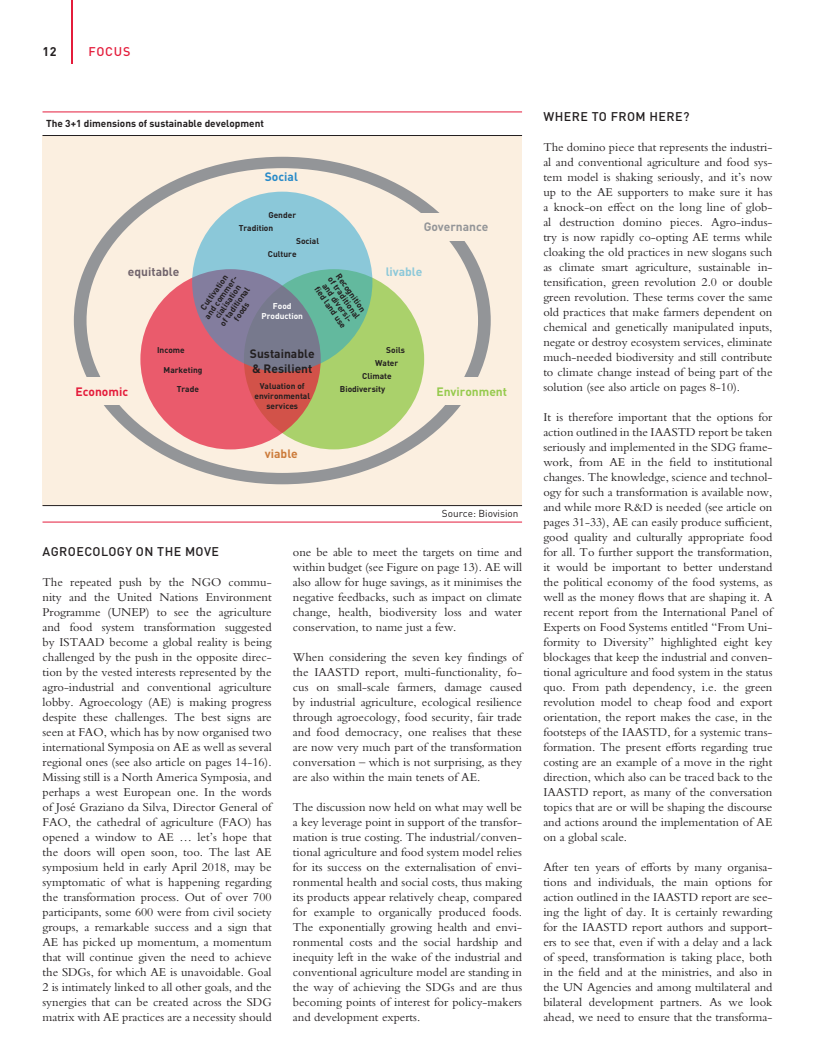
<style>
.page{position:relative;width:815px;height:1063px;background:#fff}
.page>*{position:absolute;margin:0;border:0;box-sizing:border-box;transform-origin:0 0}
.t1{font:12.5px/15px "Bembo Std";color:#231f20;text-align:justify}
.t2{font:500 12.5px "DIN Pro";letter-spacing:.035em;color:#231f20}
.t3{font:500 12.5px "DIN Pro";letter-spacing:.06em;color:#e41c3b}
.t4{font:700 12.5px "DIN Pro";color:#231f20}
.t5{font:700 12px/14.5px "DIN Pro";color:#231f20}
.t6{font:700 12px "DIN Pro";color:#96ca4e}
.t7{font:700 12px "DIN Pro";color:#939598}
.t8{font:700 12px "DIN Pro";color:#71646c}
.t9{font:700 12px "DIN Pro";color:#e41c3b}
.t10{font:700 12px "DIN Pro";color:#1ca1d2}
.t11{font:700 12px "DIN Pro";color:#288ac8}
.t12{font:700 12px "DIN Pro";color:#cc7b3a}
.t13{font:700 10px "DIN Pro";color:#231f20}
.t14{font:10px "DIN Pro";color:#231f20}
.t15{font:700 8.38px/8.4px "DIN Pro";color:#231f20}
.t16{font:700 8.38px/10px "DIN Pro";color:#fff;text-align:center}
</style>
<div class="page">
<hr style="left:71px;top:0;width:2px;height:64px;background:#e41c3b">
<svg style="left:43px;top:506px;width:479px;height:16px"></svg>
<div style="left:43px;top:136px;width:479px;height:370px;background:#fbefe0"></div>
<hr style="left:43px;top:135px;width:479px;height:1px;background:#231f20">
<hr style="left:43px;top:522px;width:479px;height:1px;background:#e41c3b">
<hr style="left:43px;top:505px;width:479px;height:1px;background:#231f20">
<hr style="left:43px;top:112px;width:479px;height:1px;background:#e41c3b">
<svg style="left:74px;top:157px;width:417px;height:327px"></svg>
<div style="left:244px;top:269px;width:180px;height:180px;background:#aad16b;border-radius:50%"></div>
<svg style="left:140px;top:269px;width:181px;height:180px;fill:#ea5b6c"></svg>
<svg style="left:192px;top:192px;width:180px;height:180px"></svg>
<div style="left:436px;top:377px;width:79px;height:28px;background:#fbefe0"></div>
<div style="left:49px;top:377px;width:79px;height:28px;background:#fbefe0"></div>
<div style="left:417px;top:213px;width:79px;height:27px;background:#fbefe0"></div>
<p class="t4" style="left:43px;top:43px;width:16px">12</p>
<p class="t3" style="left:89px;top:43px;width:43px">FOCUS</p>
<p class="t13" style="left:46px;top:116px;width:219px">The 3+1 dimensions of sustainable development</p>
<p class="t11" style="left:265px;top:169px;width:35px">Social</p>
<p class="t15" style="left:268px;top:210px;width:29px">Gender</p>
<p class="t15" style="left:268px;top:250px;width:30px">Culture</p>
<p class="t15" style="left:239px;top:223px;width:36px">Tradition</p>
<p class="t15" style="left:296px;top:236px;width:24px">Social</p>
<p class="t7" style="left:424px;top:219px;width:66px">Governance</p>
<p class="t8" style="left:128px;top:263px;width:53px">equitable</p>
<p class="t10" style="left:386px;top:263px;width:38px">livable</p>
<p class="t15" style="left:196px;top:310px;width:53px;text-align:center;rotate:-55deg">Cultivation and commer&shy;cialisation<br>of taditional foods</p>
<p class="t15" style="left:341px;top:270px;width:51px;rotate:55deg">Recognition of traditional and diversi&shy;fi ed land use</p>
<p class="t16" style="left:261px;top:300px;width:43px">Food<br>Production</p>
<p class="t5" style="left:250px;top:346px;width:66px">Sustainable &amp; Resilient</p>
<p class="t15" style="left:386px;top:345px;width:20px">Soils</p>
<p class="t15" style="left:157px;top:345px;width:29px">Income</p>
<p class="t15" style="left:177px;top:385px;width:24px">Trade</p>
<p class="t15" style="left:362px;top:356px;width:38px;line-height:13.1px;text-indent:13px">Water<br>Climate</p>
<p class="t15" style="left:164px;top:365px;width:40px">Marketing</p>
<p class="t15" style="left:254px;top:381px;width:57px;line-height:10px;text-align:center">Valuation of environmental services</p>
<p class="t15" style="left:340px;top:385px;width:47px">Biodiversity</p>
<p class="t9" style="left:75px;top:383px;width:54px">Economic</p>
<p class="t6" style="left:436px;top:383px;width:72px">Environment</p>
<p class="t12" style="left:265px;top:446px;width:34px">viable</p>
<p class="t14" style="left:442px;top:506px;width:78px">Source: Biovision</p>
<p class="t2" style="left:43px;top:543px;width:178px">AGROECOLOGY ON THE MOVE</p>
<p class="t1" style="left:43px;top:575px;width:231px">The repeated push by the NGO commu&shy;nity and the United Nations Environment Programme (UNEP) to see the agriculture and food system transformation suggested by ISTAAD become a global reality is being challenged by the push in the opposite direc&shy;tion by the vested interests represented by the agro-industrial and conventional agriculture lobby. Agroecology (AE) is making progress despite these challenges. The best signs are seen at FAO, which has by now organised two international Symposia on AE as well as several regional ones (see also article on pages 14-16).<br>Missing still is a North America Symposia, and perhaps a west European one. In the words of José Graziano da Silva, Director General of FAO, the cathedral of agriculture (FAO) has opened a window to AE … let’s hope that the doors will open soon, too. The last AE symposium held in early April 2018, may be symptomatic of what is happening regarding the transformation process. Out of over 700 participants, some 600 were from civil society groups, a remarkable success and a sign that AE has picked up momentum, a momentum that will continue given the need to achieve the SDGs, for which AE is unavoidable. Goal 2 is intimately linked to all other goals, and the synergies that can be created across the SDG matrix with AE practices are a necessity should</p>
<p class="t1" style="left:293px;top:545px;width:231px">one be able to meet the targets on time and within budget (see Figure on page 13). AE will also allow for huge savings, as it minimises the negative feedbacks, such as impact on climate change, health, biodiversity loss and water conservation, to name just a few.</p>
<p class="t1" style="left:293px;top:650px;width:231px">When considering the seven key findings of the IAASTD report, multi-functionality, fo&shy;cus on small-scale farmers, damage caused by industrial agriculture, ecological resilience through agroecology, food security, fair trade and food democracy, one realises that these are now very much part of the transformation conversation – which is not surprising, as they are also within the main tenets of AE.</p>
<p class="t1" style="left:293px;top:800px;width:231px">The discussion now held on what may well be a key leverage point in support of the transfor&shy;mation is true costing. The industrial/conven&shy;tional agriculture and food system model relies for its success on the externalisation of envi&shy;ronmental health and social costs, thus making its products appear relatively cheap, compared for example to organically produced foods.<br>The exponentially growing health and envi&shy;ronmental costs and the social hardship and inequity left in the wake of the industrial and conventional agriculture model are standing in the way of achieving the SDGs and are thus becoming points of interest for policy-makers and development experts.</p>
<p class="t2" style="left:543px;top:108px;width:148px">WHERE TO FROM HERE?</p>
<p class="t1" style="left:543px;top:140px;width:231px">The domino piece that represents the industri&shy;al and conventional agriculture and food sys&shy;tem model is shaking seriously, and it’s now up to the AE supporters to make sure it has a knock-on effect on the long line of glob&shy;al destruction domino pieces. Agro-indus&shy;try is now rapidly co-opting AE terms while cloaking the old practices in new slogans such as climate smart agriculture, sustainable in&shy;tensification, green revolution 2.0 or double green revolution. These terms cover the same old practices that make farmers dependent on chemical and genetically manipulated inputs, negate or destroy ecosystem services, eliminate much-needed biodiversity and still contribute to climate change instead of being part of the solution (see also article on pages 8-10).</p>
<p class="t1" style="left:543px;top:410px;width:231px">It is therefore important that the options for action outlined in the IAASTD report be taken seriously and implemented in the SDG frame&shy;work, from AE in the field to institutional changes. The knowledge, science and technol&shy;ogy for such a transformation is available now, and while more R&amp;D is needed (see article on pages 31-33), AE can easily produce sufficient, good quality and culturally appropriate food for all. To further support the transformation, it would be important to better understand the political economy of the food systems, as well as the money flows that are shaping it. A recent report from the International Panel of Experts on Food Systems entitled “From Uni&shy;formity to Diversity” highlighted eight key blockages that keep the industrial and conven&shy;tional agriculture and food system in the status quo. From path dependency, i.e. the green revolution model to cheap food and export orientation, the report makes the case, in the footsteps of the IAASTD, for a systemic trans&shy;formation. The present efforts regarding true costing are an example of a move in the right direction, which also can be traced back to the IAASTD report, as many of the conversation topics that are or will be shaping the discourse and actions around the implementation of AE on a global scale.</p>
<p class="t1" style="left:543px;top:860px;width:231px">After ten years of efforts by many organisa&shy;tions and individuals, the main options for action outlined in the IAASTD report are see&shy;ing the light of day. It is certainly rewarding for the IAASTD report authors and support&shy;ers to see that, even if with a delay and a lack of speed, transformation is taking place, both in the field and at the ministries, and also in the UN Agencies and among multilateral and bilateral development partners. As we look ahead, we need to ensure that the transforma-</p>
</div>
